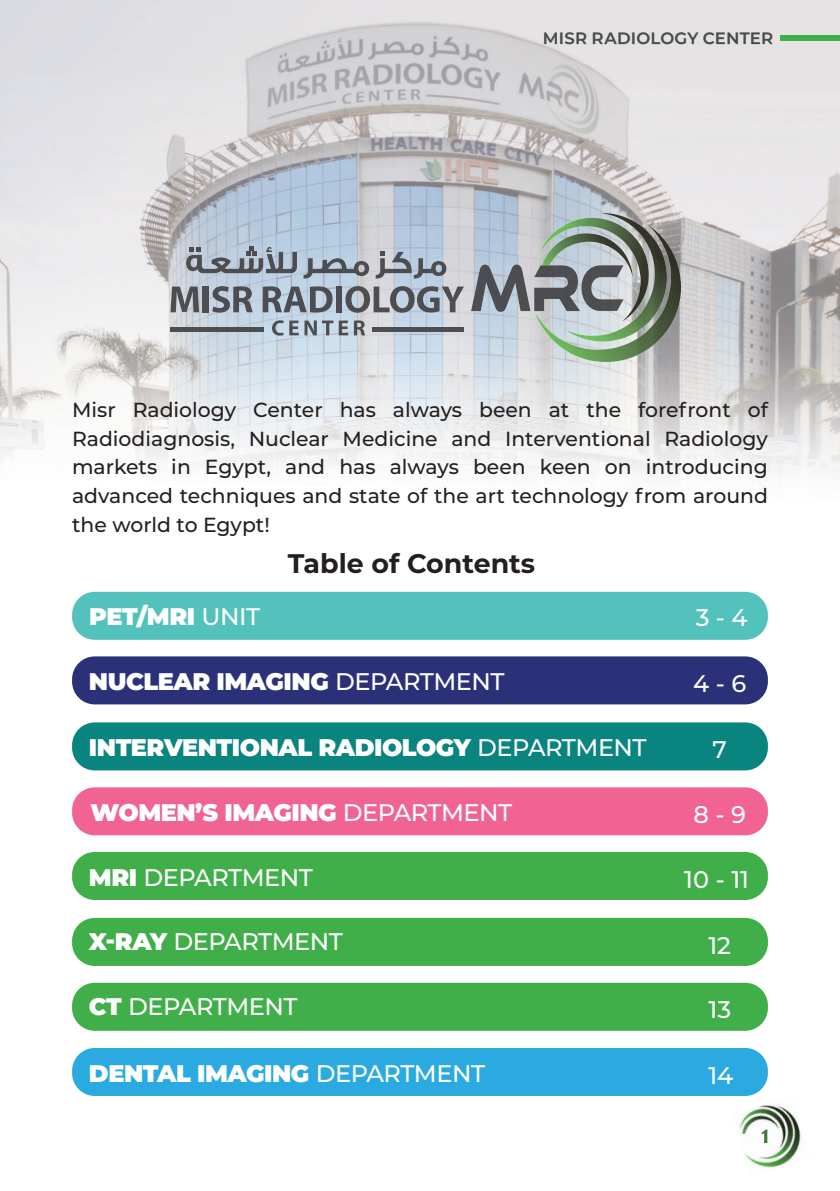
<style>
.page{position:relative;width:840px;height:1191px;background:#fff}
.page>*{position:absolute;margin:0;border:0;box-sizing:border-box;transform-origin:0 0}
.t1{font:700 26.8px "Montserrat";color:#231f20}
.t2{font:900 24px "Montserrat";letter-spacing:-.02em;color:#fff}
.t3{font:500 24px "Montserrat";letter-spacing:-.02em;color:#fff}
.t4{font:500 20.4px/28.8px "Montserrat";color:#231f20;text-align:justify}
.t5{font:600 16.4px "Montserrat";letter-spacing:.015em;color:#4b4c4d}
.s1{font-weight:500}
.s2{font-weight:900}
</style>
<div class="page">
<img style="left:0;top:0;width:839px;height:1096px">
<img style="left:544px;top:33px;width:228px;height:11px">
<img style="left:739px;top:1095px;width:70px;height:73px">
<img style="left:761px;top:1129px;width:6px;height:14px">
<div style="left:780px;top:36px;width:59px;height:5px;background:#40ae49"></div>
<img style="left:534px;top:224px;width:146px;height:138px">
<img style="left:565px;top:213px;width:101px;height:129px">
<img style="left:539px;top:218px;width:109px;height:104px">
<img style="left:541px;top:233px;width:91px;height:43px">
<img style="left:470px;top:264px;width:60px;height:48px">
<img style="left:534px;top:265px;width:89px;height:46px">
<img style="left:375px;top:252px;width:36px;height:27px">
<img style="left:413px;top:258px;width:33px;height:21px">
<img style="left:303px;top:258px;width:66px;height:21px">
<svg style="left:190px;top:248px;width:10px;height:4px"></svg>
<img style="left:186px;top:255px;width:77px;height:18px">
<svg style="left:246px;top:246px;width:10px;height:10px"></svg>
<svg style="left:266px;top:247px;width:6px;height:5px"></svg>
<img style="left:266px;top:252px;width:31px;height:21px">
<img style="left:170px;top:286px;width:29px;height:26px">
<img style="left:203px;top:286px;width:6px;height:26px">
<img style="left:212px;top:286px;width:18px;height:27px">
<img style="left:233px;top:286px;width:20px;height:26px">
<img style="left:262px;top:286px;width:45px;height:26px">
<img style="left:310px;top:286px;width:22px;height:27px">
<img style="left:336px;top:286px;width:6px;height:26px">
<img style="left:345px;top:286px;width:25px;height:27px">
<img style="left:373px;top:286px;width:41px;height:27px">
<img style="left:416px;top:286px;width:23px;height:27px">
<img style="left:441px;top:286px;width:23px;height:26px">
<img style="left:272px;top:320px;width:12px;height:16px">
<img style="left:289px;top:320px;width:9px;height:15px">
<img style="left:304px;top:320px;width:13px;height:15px">
<img style="left:322px;top:320px;width:11px;height:15px">
<img style="left:338px;top:320px;width:10px;height:15px">
<img style="left:353px;top:320px;width:12px;height:15px">
<img style="left:170px;top:328px;width:93px;height:3px">
<img style="left:372px;top:328px;width:91px;height:3px">
<div style="left:72px;top:656px;width:695px;height:48px;background:#2a3179;border-radius:23px"></div>
<div style="left:72px;top:592px;width:695px;height:48px;background:#54c2bc;border-radius:23px"></div>
<div style="left:72px;top:918px;width:695px;height:48px;background:#40ae49;border-radius:23px"></div>
<div style="left:72px;top:787px;width:695px;height:48px;background:#f06392;border-radius:23px"></div>
<div style="left:72px;top:722px;width:695px;height:48px;background:#09847e;border-radius:23px"></div>
<div style="left:72px;top:982px;width:695px;height:48px;background:#40ae49;border-radius:23px"></div>
<div style="left:72px;top:1048px;width:695px;height:48px;background:#2baae1;border-radius:23px"></div>
<div style="left:72px;top:852px;width:695px;height:48px;background:#40ae49;border-radius:23px"></div>
<p class="t5" style="left:542px;top:27px;width:232px">MISR RADIOLOGY CENTER</p>
<p class="t4" style="left:72px;top:394px;width:697px">Misr Radiology Center has always been at the forefront of Radiodiagnosis, Nuclear Medicine and Interventional Radiology markets in Egypt, and has always been keen on introducing advanced techniques and state of the art technology from around the world to Egypt!</p>
<h1 class="t1" style="left:287px;top:544px;width:249px">Table of Contents</h1>
<p class="t2" style="left:89px;top:599px;width:172px">PET/MRI <span class="s1">UNIT</span></p>
<p class="t3" style="left:695px;top:600px;width:53px">3 - 4</p>
<p class="t2" style="left:89px;top:663px;width:417px">NUCLEAR IMAGING <span class="s1">DEPARTMENT</span></p>
<p class="t3" style="left:692px;top:666px;width:54px">4 - 6</p>
<p class="t2" style="left:89px;top:729px;width:559px">INTERVENTIONAL RADIOLOGY <span class="s1">DEPARTMENT</span></p>
<p class="t3" style="left:712px;top:732px;width:16px">7</p>
<p class="t2" style="left:90px;top:794px;width:423px">WOMEN’S IMAGING <span class="s1">DEPARTMENT</span></p>
<p class="t3" style="left:693px;top:797px;width:54px">8 - 9</p>
<p class="t3" style="left:89px;top:860px;width:225px"><span class="s2">MRI</span> DEPARTMENT</p>
<p class="t3" style="left:684px;top:862px;width:66px">10 - 11</p>
<p class="t3" style="left:89px;top:924px;width:255px"><span class="s2">X-RAY</span> DEPARTMENT</p>
<p class="t3" style="left:708px;top:928px;width:24px">12</p>
<p class="t3" style="left:89px;top:989px;width:210px"><span class="s2">CT</span> DEPARTMENT</p>
<p class="t3" style="left:708px;top:993px;width:24px">13</p>
<p class="t2" style="left:89px;top:1055px;width:397px">DENTAL IMAGING <span class="s1">DEPARTMENT</span></p>
<p class="t3" style="left:708px;top:1058px;width:26px">14</p>
</div>
